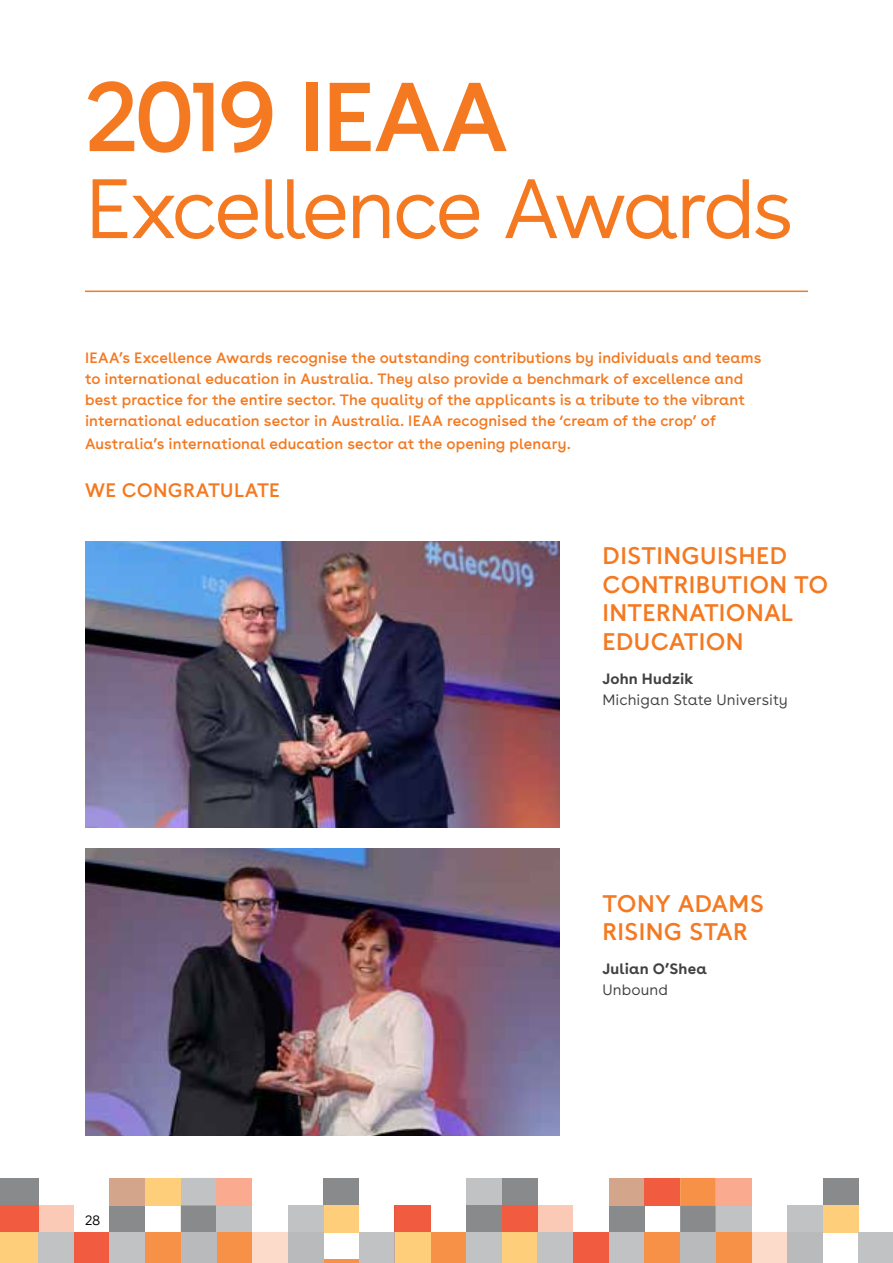
<style>
.page{position:relative;width:893px;height:1263px;background:#fff}
.page>*{position:absolute;margin:0;border:0;box-sizing:border-box;transform-origin:0 0}
.t1{font:97.5px "Buenos Aires";letter-spacing:-.03em;color:#f47920}
.t2{font:300 84px "Buenos Aires";letter-spacing:-.04em;color:#f47920}
.t3{font:24px/28.5px "Buenos Aires";letter-spacing:.01em;color:#f47920}
.t4{font:19.5px "Buenos Aires";letter-spacing:.015em;color:#f47920}
.t5{font:15px/21px "Buenos Aires";letter-spacing:.005em;color:#f47920}
.t6{font:300 15px "Buenos Aires";letter-spacing:.005em;color:#414042}
.t7{font:700 15px "Buenos Aires";letter-spacing:.01em;color:#414042}
.t8{font:300 13.5px "Buenos Aires";color:#000}
</style>
<div class="page">
<img style="left:85px;top:541px;width:475px;height:287px">
<img style="left:85px;top:849px;width:475px;height:286px">
<hr style="left:85px;top:291px;width:723px;height:1px;background:#f47920">
<div style="left:823px;top:1178px;width:35px;height:27px;background:#888a8c"></div>
<div style="left:823px;top:1205px;width:35px;height:27px;background:#ffce7b"></div>
<div style="left:787px;top:1205px;width:36px;height:27px;background:#c0c2c4"></div>
<div style="left:466px;top:1178px;width:36px;height:27px;background:#c0c2c4"></div>
<div style="left:502px;top:1178px;width:35px;height:27px;background:#888a8c"></div>
<svg style="left:466px;top:1205px;width:107px;height:27px;background:#d08f80"></svg>
<div style="left:609px;top:1205px;width:35px;height:27px;background:#888a8c"></div>
<div style="left:609px;top:1178px;width:35px;height:27px;background:#d3a58b"></div>
<div style="left:644px;top:1178px;width:36px;height:27px;background:#f15b40"></div>
<svg style="left:680px;top:1178px;width:71px;height:54px;background:#c19f87"></svg>
<div style="left:716px;top:1178px;width:35px;height:27px;background:#f9aa8f"></div>
<div style="left:395px;top:1205px;width:35px;height:27px;background:#f15b40"></div>
<div style="left:323px;top:1178px;width:36px;height:27px;background:#888a8c"></div>
<div style="left:323px;top:1205px;width:36px;height:27px;background:#ffce7b"></div>
<hr style="left:323px;top:1260px;width:36px;height:3px;background:#f79147">
<div style="left:288px;top:1205px;width:35px;height:27px;background:#c0c2c4"></div>
<div style="left:0;top:1178px;width:38px;height:27px;background:#888a8c"></div>
<div style="left:38px;top:1205px;width:36px;height:27px;background:#fbcab7"></div>
<div style="left:0;top:1205px;width:38px;height:27px;background:#f15b40"></div>
<div style="left:109px;top:1205px;width:36px;height:27px;background:#888a8c"></div>
<div style="left:109px;top:1178px;width:36px;height:27px;background:#d3a58b"></div>
<div style="left:145px;top:1178px;width:36px;height:27px;background:#ffce7b"></div>
<svg style="left:181px;top:1178px;width:71px;height:54px;background:#aeafb1"></svg>
<div style="left:216px;top:1178px;width:36px;height:27px;background:#f9aa8f"></div>
<div style="left:858px;top:1232px;width:35px;height:31px;background:#c0c2c4"></div>
<div style="left:751px;top:1232px;width:36px;height:31px;background:#fddbcb"></div>
<div style="left:787px;top:1232px;width:36px;height:31px;background:#b8babc"></div>
<div style="left:466px;top:1232px;width:36px;height:31px;background:#c0c2c4"></div>
<div style="left:502px;top:1232px;width:35px;height:31px;background:#ffce7b"></div>
<div style="left:573px;top:1232px;width:36px;height:31px;background:#f15b40"></div>
<div style="left:537px;top:1232px;width:36px;height:31px;background:#c0c2c4"></div>
<div style="left:609px;top:1232px;width:35px;height:31px;background:#c0c2c4"></div>
<div style="left:716px;top:1232px;width:35px;height:31px;background:#f79147"></div>
<div style="left:680px;top:1232px;width:36px;height:31px;background:#b8babc"></div>
<div style="left:644px;top:1232px;width:36px;height:31px;background:#f79147"></div>
<div style="left:430px;top:1232px;width:36px;height:31px;background:#f79147"></div>
<div style="left:395px;top:1232px;width:35px;height:31px;background:#ffce7b"></div>
<div style="left:359px;top:1232px;width:36px;height:31px;background:#c0c2c4"></div>
<div style="left:252px;top:1232px;width:36px;height:31px;background:#fddbcb"></div>
<div style="left:288px;top:1232px;width:35px;height:31px;background:#b8babc"></div>
<div style="left:0;top:1232px;width:38px;height:31px;background:#ffce7b"></div>
<div style="left:74px;top:1232px;width:35px;height:31px;background:#f15b40"></div>
<div style="left:38px;top:1232px;width:36px;height:31px;background:#c0c2c4"></div>
<div style="left:109px;top:1232px;width:36px;height:31px;background:#c0c2c4"></div>
<div style="left:216px;top:1232px;width:36px;height:31px;background:#f79147"></div>
<div style="left:181px;top:1232px;width:35px;height:31px;background:#b8babc"></div>
<div style="left:145px;top:1232px;width:36px;height:31px;background:#f79147"></div>
<h1 class="t1" style="left:85px;top:44px;width:425px">2019 IEAA</h1>
<h2 class="t2" style="left:85px;top:148px;width:709px">Excellence Awards</h2>
<p class="t5" style="left:85px;top:347px;width:678px">IEAA’s Excellence Awards recognise the outstanding contributions by individuals and teams to international education in Australia. They also provide a benchmark of excellence and best practice for the entire sector. The quality of the applicants is a tribute to the vibrant international education sector in Australia. IEAA recognised the ‘cream of the crop’ of</p>
<p class="t5" style="left:85px;top:433px;width:487px">Australia’s international education sector at the opening plenary.</p>
<h3 class="t4" style="left:85px;top:476px;width:196px">WE CONGRATULATE</h3>
<h3 class="t3" style="left:602px;top:541px;width:227px">DISTINGUISHED<br>CONTRIBUTION TO<br>INTERNATIONAL<br>EDUCATION</h3>
<p class="t7" style="left:602px;top:666px;width:92px">John Hudzik</p>
<p class="t6" style="left:602px;top:688px;width:187px">Michigan State University</p>
<p class="t8" style="left:85px;top:1210px;width:17px">28</p>
<h3 class="t3" style="left:602px;top:889px;width:163px">TONY ADAMS<br>RISING STAR</h3>
<p class="t7" style="left:602px;top:957px;width:106px">Julian O’Shea</p>
<p class="t6" style="left:602px;top:979px;width:67px">Unbound</p>
</div>
